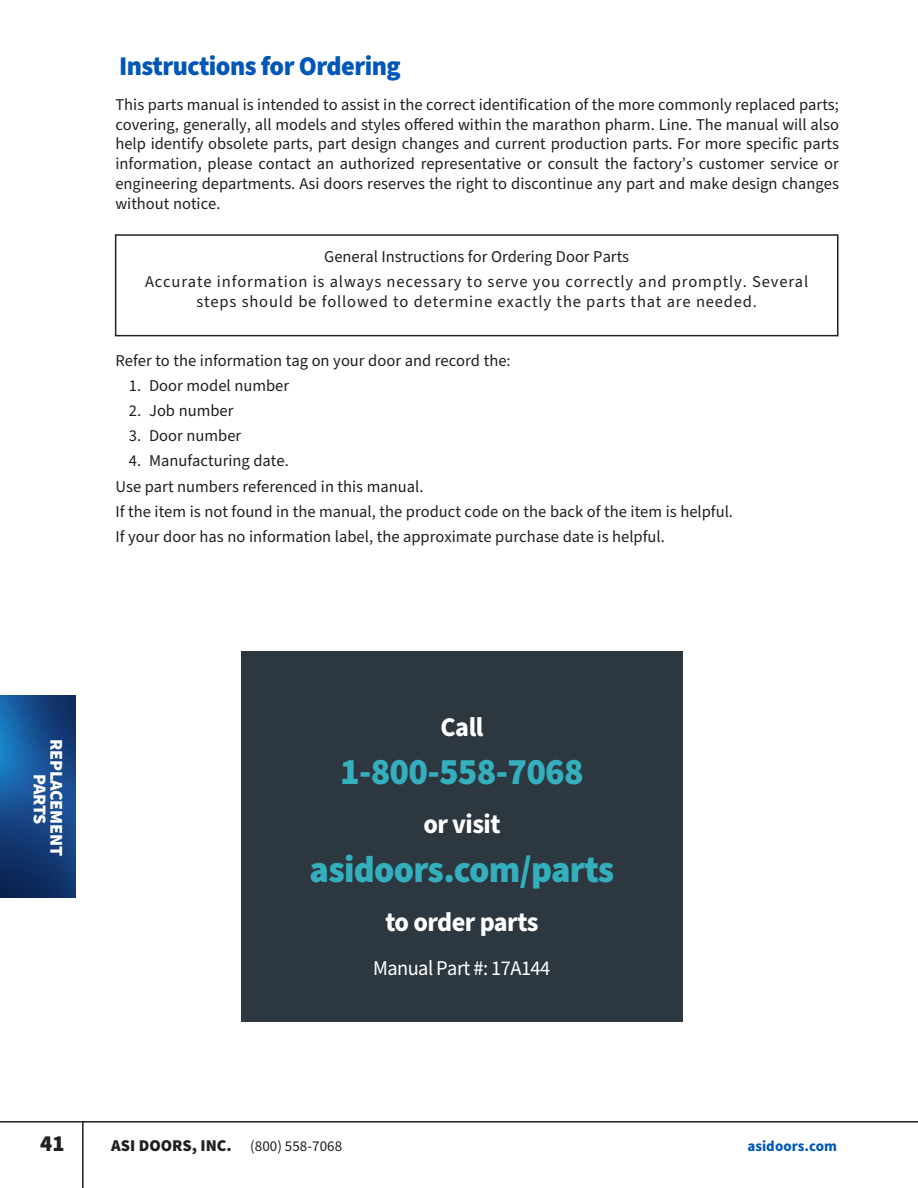
<style>
.page{position:relative;width:918px;height:1188px;background:#fff}
.page>*{position:absolute;margin:0;border:0;box-sizing:border-box;transform-origin:0 0}
.t1{font:900 37.5px "Source Sans Pro";letter-spacing:-.02em;color:#34afbe}
.t2{font:900 27px "Source Sans Pro";letter-spacing:-.02em;color:#0057b8}
.t3{font:700 27px "Source Sans Pro";letter-spacing:-.02em;color:#fff}
.t4{font:900 22.5px "Source Sans Pro";color:#231f20}
.t5{font:21px "Source Sans Pro";letter-spacing:-.025em;color:#fff}
.t6{font:900 18px/16.5px "Source Sans Pro";letter-spacing:-.01em;color:#fff;text-align:center}
.Text{font:16.5px/19.8px "Source Sans Pro";color:#231f20;text-align:justify}
.Text-2{font:16.5px/19.8px "Source Sans Pro";letter-spacing:.05em;color:#231f20;text-align:center}
.Num_List{font:16.5px "Source Sans Pro";color:#231f20}
.t7{font:900 16.5px "Source Sans Pro";letter-spacing:.005em;color:#231f20}
.t8{font:700 15px "Source Sans Pro";letter-spacing:.005em;color:#0057b8}
.s1{font-weight:400;font-size:15px}
</style>
<div class="page">
<hr style="left:0;top:1121px;width:918px;height:2px;background:#231f20">
<hr style="left:82px;top:1121px;width:2px;height:67px;background:#231f20">
<div style="left:115px;top:234px;width:723px;height:102px;border:2px solid #231f20"></div>
<div style="left:241px;top:651px;width:442px;height:371px;background:#2d3740"></div>
<img style="left:0;top:696px;width:76px;height:202px">
<p class="t2" style="left:119px;top:47px;width:283px">Instructions for Ordering</p>
<p class="Text" style="left:115px;top:95px;width:725px">This parts manual is intended to assist in the correct identification of the more commonly replaced parts; covering, generally, all models and styles offered within the marathon pharm. Line. The manual will also help identify obsolete parts, part design changes and current production parts. For more specific parts information, please contact an authorized representative or consult the factory’s customer service or engineering departments. Asi doors reserves the right to discontinue any part and make design changes without notice.</p>
<p class="Text" style="left:324px;top:247px;width:307px">General Instructions for Ordering Door Parts</p>
<p class="Text-2" style="left:145px;top:272px;width:665px">Accurate information is always necessary to serve you correctly and promptly. Several steps should be followed to determine exactly the parts that are needed.</p>
<p class="Text" style="left:115px;top:351px;width:397px">Refer to the information tag on your door and record the:</p>
<p class="Num_List" style="left:129px;top:374px;width:162px">1. Door model number</p>
<p class="Num_List" style="left:129px;top:400px;width:106px">2. Job number</p>
<p class="Num_List" style="left:129px;top:425px;width:114px">3. Door number</p>
<p class="Num_List" style="left:129px;top:450px;width:159px">4. Manufacturing date.</p>
<p class="Text" style="left:115px;top:477px;width:307px">Use part numbers referenced in this manual.</p>
<p class="Text" style="left:115px;top:502px;width:617px">If the item is not found in the manual, the product code on the back of the item is helpful.</p>
<p class="Text" style="left:115px;top:527px;width:549px">If your door has no information label, the approximate purchase date is helpful.</p>
<p class="t6" style="left:64px;top:739px;width:118px;rotate:90deg">REPLACEMENT<br>PARTS</p>
<p class="t3" style="left:441px;top:708px;width:44px">Call</p>
<p class="t1" style="left:340px;top:746px;width:245px">1-800-558-7068</p>
<p class="t3" style="left:423px;top:806px;width:79px">or visit</p>
<p class="t1" style="left:310px;top:843px;width:306px">asidoors.com/parts</p>
<p class="t3" style="left:385px;top:903px;width:154px">to order parts</p>
<p class="t5" style="left:373px;top:954px;width:179px">Manual Part #: 17A144</p>
<h3 class="t4" style="left:40px;top:1128px;width:26px">41</h3>
<p class="t7" style="left:111px;top:1134px;width:233px">ASI DOORS, INC. <span class="s1">(800) 558-7068</span></p>
<p class="t8" style="left:747px;top:1136px;width:91px">asidoors.com</p>
</div>
